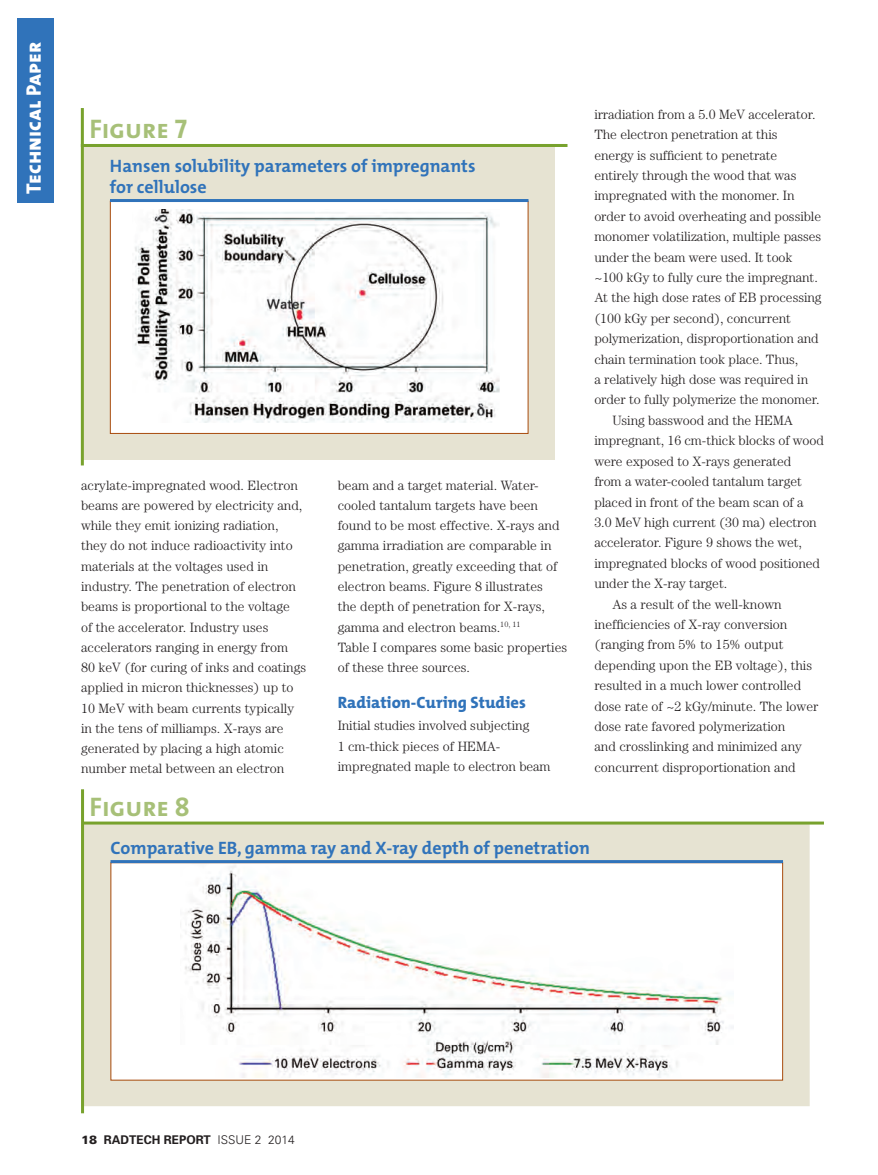
<style>
.page{position:relative;width:878px;height:1175px;background:#fff}
.page>*{position:absolute;margin:0;border:0;box-sizing:border-box;transform-origin:0 0}
.Figure_Table__name{font:27px "The Mix Bold Caps";color:#a7c078}
.t1{font:21px "The Mix Extra Bold Caps";color:#fff}
.Table_Head_Mix-7455b{font:700 18px/21px "The Mix";color:#3073ba}
.SUBHEAD_MixExBd{font:800 16.5px "The Mix";color:#3073ba}
.Body_text_no_indent{font:300 13.5px/20.2px "Century";color:#231f20}
.BODY_TEXT_Century{font:300 13.5px/20.4px "Century";color:#231f20}
.t2{font:700 12px "Univers";color:#231f20}
.s1{font-weight:900}
.s2{font-weight:300}
</style>
<div class="page">
<div style="left:18px;top:18px;width:36px;height:185px;background:#3073ba"></div>
<div style="left:83px;top:146px;width:471px;height:313px;background:#e6e3d2"></div>
<div style="left:110px;top:201px;width:418px;height:233px;background:#fff;border:1px solid #a84b0d"></div>
<hr style="left:81px;top:144px;width:486px;height:3px;background:#78a22d">
<hr style="left:81px;top:108px;width:3px;height:357px;background:#78a22d">
<hr style="left:110px;top:199px;width:418px;height:3px;background:#3073ba">
<div style="left:81px;top:823px;width:728px;height:283px;background:#e6e3d2"></div>
<hr style="left:82px;top:821px;width:741px;height:3px;background:#78a22d">
<hr style="left:81px;top:789px;width:3px;height:324px;background:#78a22d">
<div style="left:111px;top:862px;width:671px;height:218px;background:#fff"></div>
<img style="left:180px;top:865px;width:553px;height:212px">
<hr style="left:110px;top:860px;width:673px;height:3px;background:#3073ba">
<img style="left:132px;top:209px;width:368px;height:214px">
<h2 class="t1" style="left:16px;top:193px;width:153px;rotate:-90deg">Technical Paper</h2>
<p class="Figure_Table__name" style="left:89px;top:106px;width:99px">Figure 7</p>
<p class="Table_Head_Mix-7455b" style="left:110px;top:155px;width:367px">Hansen solubility parameters of impregnants for cellulose</p>
<p class="Body_text_no_indent" style="left:81px;top:475px;width:227px">acrylate-impregnated wood. Electron beams are powered by electricity and, while they emit ionizing radiation, they do not induce radioactivity into materials at the voltages used in industry. The penetration of electron beams is proportional to the voltage<br>of the accelerator. Industry uses accelerators ranging in energy from<br>80 keV (for curing of inks and coatings applied in micron thicknesses) up to 10 MeV with beam currents typically in the tens of milliamps. X-rays are generated by placing a high atomic number metal between an electron</p>
<p class="Body_text_no_indent" style="left:338px;top:475px;width:231px">beam and a target material. Water&shy;cooled tantalum targets have been found to be most effective. X-rays and gamma irradiation are comparable in penetration, greatly exceeding that of electron beams. Figure 8 illustrates<br>the depth of penetration for X-rays, gamma and electron beams.<sup>10,</sup> <sup>11<br></sup>Table I compares some basic properties of these three sources.</p>
<p class="SUBHEAD_MixExBd" style="left:338px;top:688px;width:190px">Radiation-Curing Studies</p>
<p class="Body_text_no_indent" style="left:338px;top:715px;width:214px">Initial studies involved subjecting<br>1 cm-thick pieces of HEMA&shy;impregnated maple to electron beam</p>
<p class="Body_text_no_indent" style="left:594px;top:104px;width:229px">irradiation from a 5.0 MeV accelerator.<br>The electron penetration at this<br>energy is sufficient to penetrate entirely through the wood that was impregnated with the monomer. In order to avoid overheating and possible monomer volatilization, multiple passes under the beam were used. It took ~100 kGy to fully cure the impregnant.<br>At the high dose rates of EB processing (100 kGy per second), concurrent polymerization, disproportionation and chain termination took place. Thus,<br>a relatively high dose was required in order to fully polymerize the monomer.</p>
<p class="BODY_TEXT_Century" style="left:594px;top:410px;width:231px;text-indent:18px">Using basswood and the HEMA impregnant, 16 cm-thick blocks of wood were exposed to X-rays generated<br>from a water-cooled tantalum target placed in front of the beam scan of a 3.0 MeV high current (30 ma) electron accelerator. Figure 9 shows the wet, impregnated blocks of wood positioned under the X-ray target.</p>
<p class="BODY_TEXT_Century" style="left:594px;top:593px;width:225px;text-indent:18px">As a result of the well-known inefficiencies of X-ray conversion (ranging from 5% to 15% output depending upon the EB voltage), this resulted in a much lower controlled dose rate of ~2 kGy/minute. The lower dose rate favored polymerization<br>and crosslinking and minimized any concurrent disproportionation and</p>
<p class="Figure_Table__name" style="left:90px;top:784px;width:102px">Figure 8</p>
<p class="Table_Head_Mix-7455b" style="left:110px;top:837px;width:481px">Comparative EB, gamma ray and X-ray depth of penetration</p>
<p class="t2" style="left:81px;top:1132px;width:215px"><span class="s1">18</span> RADTECH REPORT <span class="s2">ISSUE 2 2014</span></p>
</div>
